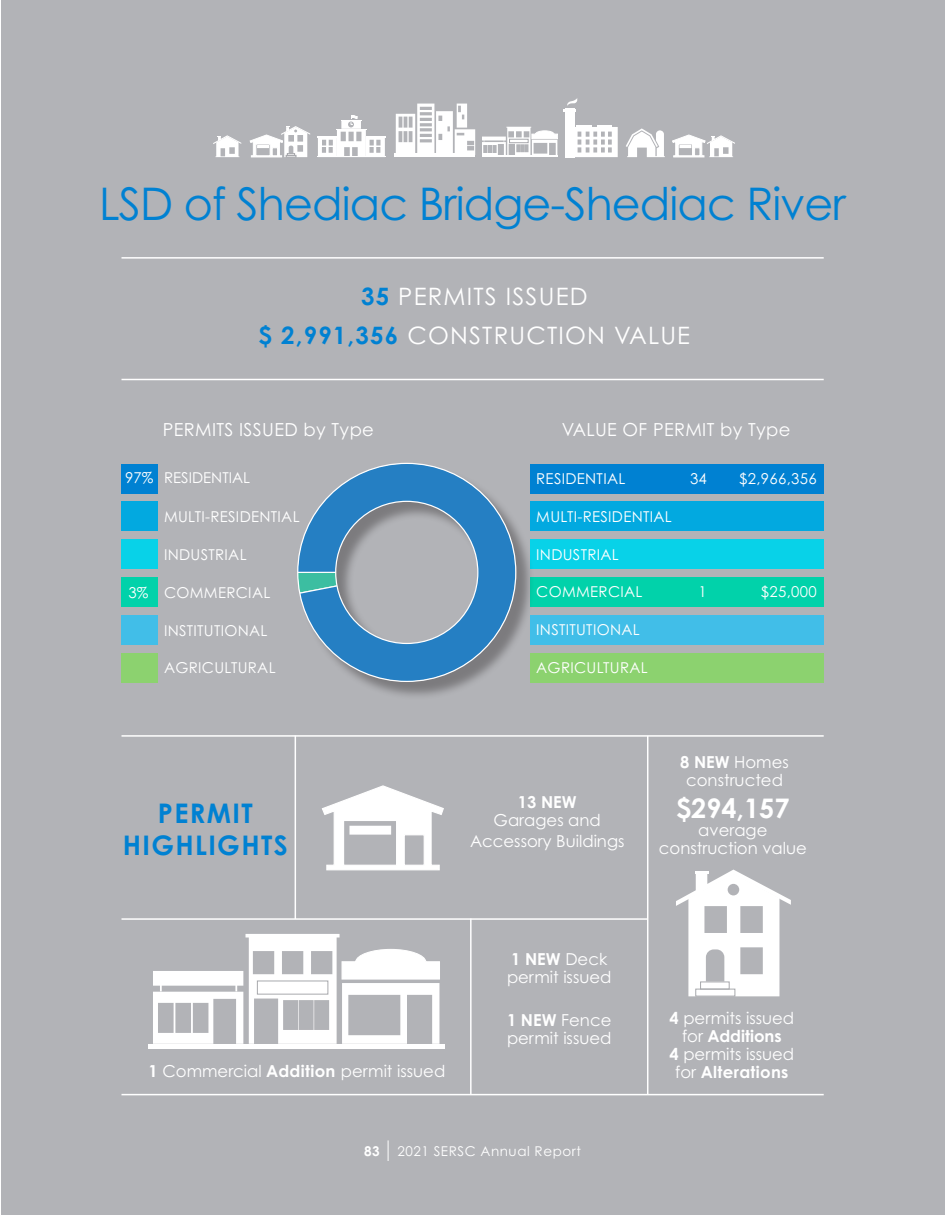
<style>
.page{position:relative;width:945px;height:1215px;background:#fff}
.page>*{position:absolute;margin:0;border:0;box-sizing:border-box;transform-origin:0 0}
.t1{font:45px "Century Gothic Pro";letter-spacing:-.02em;color:#0081d2}
.t2{font:700 27px/32.4px "Century Gothic Pro";letter-spacing:.05em;color:#0081d2;text-align:center}
.t3{font:700 27px "Century Gothic Pro";color:#fff}
.t4{font:24px "Century Gothic Pro";letter-spacing:.05em;color:#fff}
.t5{font:18px "Century Gothic Pro";letter-spacing:.02em;color:#fff}
.t6{font:16.5px/18px "Century Gothic Pro";color:#fff;text-align:center}
.t7{font:15px "Century Gothic Pro";letter-spacing:.02em;color:#fff}
.t8{font:15px "Century Gothic Pro";color:#fff}
.t9{font:13.5px "Century Gothic Pro";letter-spacing:.04em;color:#fff}
.t10{font:700 13.5px "Century Gothic Pro";color:#fff}
.s1{font-weight:700;color:#0081d2}
.s2{font-weight:700}
</style>
<div class="page">
<div style="left:1px;top:0;width:944px;height:1215px;background:#b2b3b7"></div>
<hr style="left:122px;top:918px;width:526px;height:2px;background:#fff">
<hr style="left:295px;top:735px;width:1px;height:184px;background:#fff">
<hr style="left:470px;top:919px;width:2px;height:175px;background:#fff">
<hr style="left:647px;top:736px;width:1px;height:358px;background:#fff">
<div style="left:530px;top:464px;width:294px;height:29px;background:#0081d2"></div>
<div style="left:530px;top:502px;width:294px;height:29px;background:#02a9e0"></div>
<div style="left:530px;top:539px;width:294px;height:30px;background:#08d2e8"></div>
<div style="left:530px;top:577px;width:293px;height:30px;background:#01d2aa"></div>
<div style="left:530px;top:615px;width:294px;height:30px;background:#41bee8"></div>
<hr style="left:122px;top:735px;width:702px;height:2px;background:#fff">
<hr style="left:122px;top:1094px;width:702px;height:1px;background:#fff">
<div style="left:300px;top:466px;width:235px;height:234px;background:#231f20;opacity:.38"></div>
<svg style="left:297px;top:463px;width:219px;height:219px"></svg>
<div style="left:121px;top:464px;width:37px;height:29px;background:#0081d2"></div>
<div style="left:121px;top:502px;width:37px;height:29px;background:#02a9e0"></div>
<div style="left:121px;top:539px;width:37px;height:30px;background:#08d2e8"></div>
<div style="left:121px;top:577px;width:37px;height:30px;background:#01d2aa"></div>
<div style="left:121px;top:615px;width:37px;height:30px;background:#41bee8"></div>
<div style="left:121px;top:653px;width:37px;height:29px;background:#8cd26f"></div>
<div style="left:530px;top:653px;width:294px;height:29px;background:#8cd26f"></div>
<hr style="left:122px;top:379px;width:702px;height:1px;background:#fff">
<hr style="left:122px;top:257px;width:702px;height:2px;background:#fff">
<div style="left:565px;top:108px;width:9px;height:49px;background:#fff"></div>
<svg style="left:564px;top:98px;width:13px;height:14px"></svg>
<svg style="left:574px;top:125px;width:44px;height:32px"></svg>
<svg style="left:317px;top:115px;width:69px;height:42px"></svg>
<hr style="left:395px;top:154px;width:80px;height:3px;background:#fff">
<svg style="left:396px;top:104px;width:79px;height:50px"></svg>
<svg style="left:250px;top:126px;width:60px;height:31px"></svg>
<svg style="left:482px;top:127px;width:75px;height:29px"></svg>
<div style="left:509px;top:139px;width:19px;height:4px;border:1px solid #a8a9ad"></div>
<hr style="left:482px;top:156px;width:75px;height:1px;background:#fff">
<svg style="left:213px;top:135px;width:28px;height:22px"></svg>
<svg style="left:672px;top:135px;width:63px;height:22px"></svg>
<svg style="left:626px;top:128px;width:39px;height:29px"></svg>
<svg style="left:153px;top:934px;width:287px;height:110px"></svg>
<div style="left:257px;top:981px;width:71px;height:13px;border:1px solid #a8a9ad"></div>
<hr style="left:148px;top:1044px;width:297px;height:4px;background:#fff">
<svg style="left:676px;top:870px;width:115px;height:126px"></svg>
<svg style="left:322px;top:785px;width:122px;height:85px"></svg>
<div style="left:350px;top:826px;width:41px;height:8px;background:#fff"></div>
<div style="left:349px;top:826px;width:42px;height:9px;border:1px solid #fff"></div>
<svg style="left:388px;top:1140px;width:1px;height:21px"></svg>
<p class="t1" style="left:99px;top:176px;width:748px">LSD of Shediac Bridge-Shediac River</p>
<p class="t4" style="left:361px;top:281px;width:228px"><span class="s1">35</span> PERMITS ISSUED</p>
<p class="t4" style="left:259px;top:320px;width:433px"><span class="s1">$ 2,991,356</span> CONSTRUCTION VALUE</p>
<p class="t5" style="left:163px;top:419px;width:213px">PERMITS ISSUED by Type</p>
<p class="t8" style="left:125px;top:469px;width:127px">97% RESIDENTIAL</p>
<p class="t7" style="left:164px;top:508px;width:137px">MULTI-RESIDENTIAL</p>
<p class="t7" style="left:164px;top:546px;width:84px">INDUSTRIAL</p>
<p class="t7" style="left:129px;top:583px;width:143px">3% COMMERCIAL</p>
<p class="t7" style="left:164px;top:621px;width:105px">INSTITUTIONAL</p>
<p class="t7" style="left:164px;top:659px;width:113px">AGRICULTURAL</p>
<p class="t2" style="left:123px;top:796px;width:166px">PERMIT<br>HIGHLIGHTS</p>
<p class="t5" style="left:562px;top:419px;width:230px">VALUE OF PERMIT by Type</p>
<p class="t7" style="left:536px;top:469px;width:91px">RESIDENTIAL</p>
<p class="t7" style="left:690px;top:469px;width:18px">34</p>
<p class="t7" style="left:739px;top:469px;width:79px">$2,966,356</p>
<p class="t7" style="left:536px;top:507px;width:137px">MULTI-RESIDENTIAL</p>
<p class="t7" style="left:536px;top:545px;width:84px">INDUSTRIAL</p>
<p class="t7" style="left:536px;top:583px;width:108px">COMMERCIAL</p>
<p class="t7" style="left:699px;top:583px;width:10px">1</p>
<p class="t7" style="left:761px;top:583px;width:57px">$25,000</p>
<p class="t7" style="left:536px;top:621px;width:105px">INSTITUTIONAL</p>
<p class="t7" style="left:536px;top:659px;width:113px">AGRICULTURAL</p>
<p class="t6" style="left:494px;top:793px;width:109px"><span class="s2">13 NEW<br></span>Garages and</p>
<p class="t6" style="left:470px;top:832px;width:156px">Accessory Buildings</p>
<p class="t6" style="left:680px;top:753px;width:110px"><span class="s2">8 NEW</span> Homes constructed</p>
<p class="t3" style="left:676px;top:792px;width:115px">$294,157</p>
<p class="t6" style="left:659px;top:821px;width:150px">average construction value</p>
<p class="t6" style="left:149px;top:1062px;width:298px"><span class="s2">1</span> Commercial <span class="s2">Addition</span> permit issued</p>
<p class="t6" style="left:507px;top:949px;width:106px;text-align:left"><span class="s2">1 NEW</span> Deck permit issued</p>
<p class="t6" style="left:507px;top:1011px;width:106px;text-align:left"><span class="s2">1 NEW</span> Fence permit issued</p>
<p class="t6" style="left:670px;top:1009px;width:126px"><span class="s2">4</span> permits issued for <span class="s2">Additions</span></p>
<p class="t6" style="left:670px;top:1045px;width:126px"><span class="s2">4</span> permits issued for <span class="s2">Alterations</span></p>
<p class="t10" style="left:364px;top:1142px;width:17px">83</p>
<p class="t9" style="left:397px;top:1143px;width:185px">2021 SERSC Annual Report</p>
</div>
